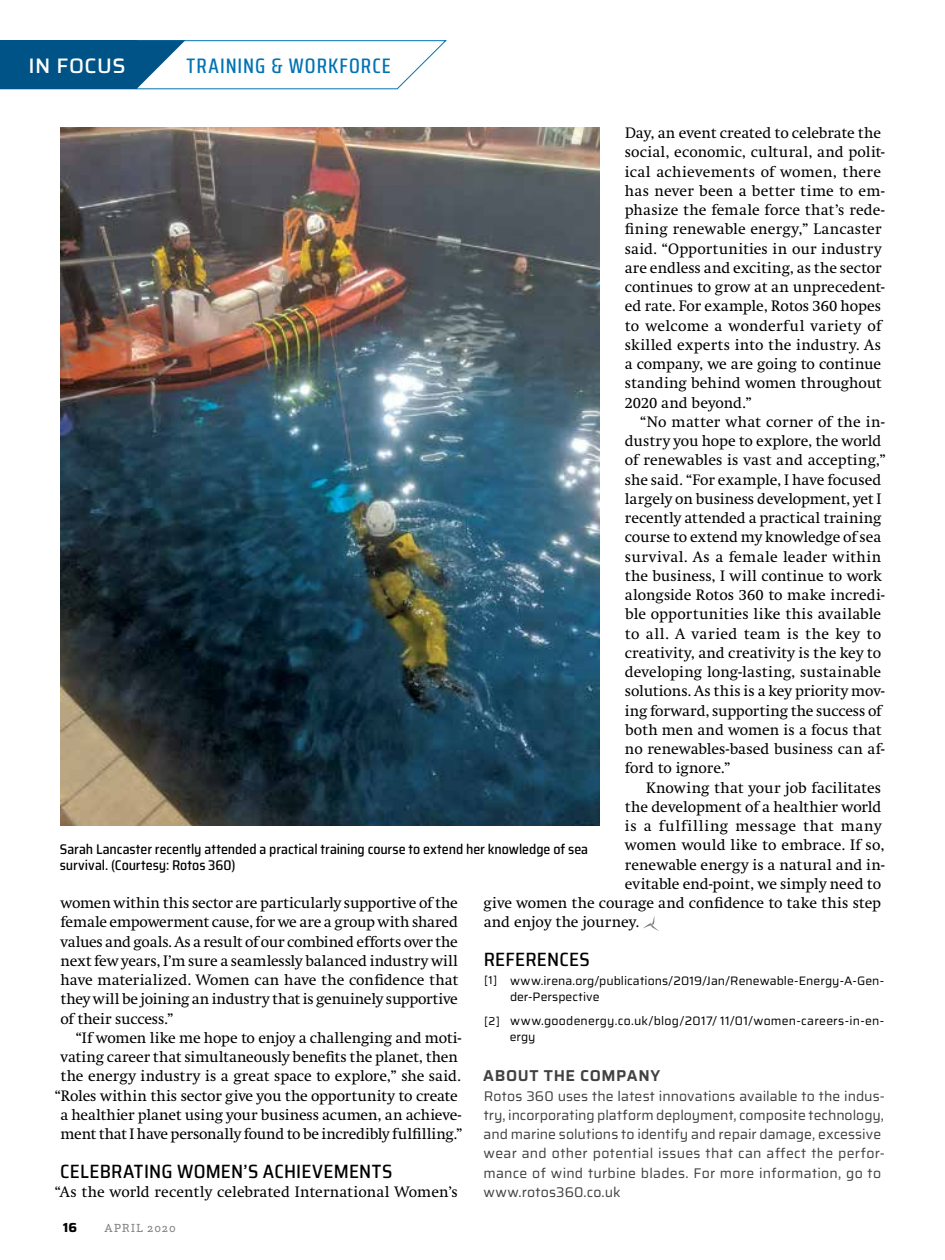
<style>
.page{position:relative;width:945px;height:1260px;background:#fff}
.page>*{position:absolute;margin:0;border:0;box-sizing:border-box;transform-origin:0 0}
.t1{font:500 21px "Saira Condensed";letter-spacing:.05em;color:#0073b3}
.t2{font:500 21px "Saira";letter-spacing:.025em;color:#fff}
.t3{font:500 semi-condensed 19.25px "Saira";letter-spacing:.01em;color:#000}
.t4{font:15.75px/19.2px "Swift";color:#000}
.t5{font:15.75px "Swift";letter-spacing:.035em;color:#000}
.t6{font:600 15.75px "Saira";letter-spacing:.04em;color:#414042}
.t7{font:14px/19.2px "Saira";letter-spacing:.01em;color:#414042}
.t8{font:500 semi-condensed 14px/15.8px "Saira";color:#000}
.t9{font:700 13.12px "Saira";color:#000}
.t10{font:12.25px/15.8px "Saira";letter-spacing:.015em;color:#000}
.t11{font:12.25px "Questa Slab";letter-spacing:.07em;color:#808285}
.s1{font-size:11.38px}
</style>
<div class="page">
<svg style="left:643px;top:916px;width:16px;height:15px"></svg>
<img style="left:60px;top:128px;width:540px;height:698px">
<svg style="left:0;top:40px;width:447px;height:50px"></svg>
<h1 class="t2" style="left:29px;top:50px;width:98px">IN FOCUS</h1>
<h1 class="t1" style="left:187px;top:50px;width:206px">TRAINING &amp; WORKFORCE</h1>
<p class="t4" style="left:624px;top:124px;width:262px">Day, an event created to celebrate the social, economic, cultural, and polit&shy;ical achievements of women, there has never been a better time to em&shy;phasize the female force that’s rede&shy;fining renewable energy,” Lancaster said. “Opportunities in our industry are endless and exciting, as the sector continues to grow at an unprecedent&shy;ed rate. For example, Rotos 360 hopes to welcome a wonderful variety of skilled experts into the industry. As a company, we are going to continue standing behind women throughout 2020 and beyond.”</p>
<p class="t4" style="left:625px;top:412px;width:263px;text-indent:15px">“No matter what corner of the in&shy;dustry you hope to explore, the world of renewables is vast and accepting,” she said. “For example, I have focused largely on business development, yet I recently attended a practical training course to extend my knowledge of sea survival. As a female leader within the business, I will continue to work alongside Rotos 360 to make incredi&shy;ble opportunities like this available to all. A varied team is the key to creativity, and creativity is the key to developing long-lasting, sustainable solutions. As this is a key priority mov&shy;ing forward, supporting the success of both men and women is a focus that no renewables-based business can af&shy;ford to ignore.”</p>
<p class="t4" style="left:646px;top:778px;width:237px">Knowing that your job facilitates</p>
<p class="t4" style="left:625px;top:797px;width:258px">the development of a healthier world</p>
<p class="t5" style="left:625px;top:818px;width:258px">is a fulfilling message that many</p>
<p class="t4" style="left:625px;top:836px;width:261px">women would like to embrace. If so,</p>
<p class="t4" style="left:625px;top:855px;width:261px">renewable energy is a natural and in-</p>
<p class="t4" style="left:625px;top:874px;width:258px">evitable end-point, we simply need to</p>
<p class="t4" style="left:484px;top:894px;width:399px">give women the courage and confidence to take this step</p>
<p class="t4" style="left:484px;top:913px;width:157px">and enjoy the journey.</p>
<p class="t3" style="left:484px;top:945px;width:108px">REFERENCES</p>
<p class="t10" style="left:510px;top:973px;width:376px;text-indent:-26px"><span class="s1">[1]</span> www.irena.org/publications/2019/Jan/Renewable-Energy-A-Gen&shy;der-Perspective</p>
<p class="t10" style="left:510px;top:1013px;width:376px;text-indent:-26px"><span class="s1">[2]</span> www.goodenergy.co.uk/blog/2017/ 11/01/women-careers-in-en&shy;ergy</p>
<p class="t6" style="left:483px;top:1064px;width:179px">ABOUT THE COMPANY</p>
<p class="t7" style="left:484px;top:1086px;width:403px">Rotos 360 uses the latest innovations available to the indus&shy;try, incorporating platform deployment, composite technology, and marine solutions to identify and repair damage, excessive wear and other potential issues that can affect the perfor&shy;mance of wind turbine blades. For more information, go to www.rotos360.co.uk</p>
<p class="t8" style="left:60px;top:841px;width:530px">Sarah Lancaster recently attended a practical training course to extend her knowledge of sea survival. (Courtesy: Rotos 360)</p>
<p class="t4" style="left:60px;top:894px;width:400px;text-align:justify">women within this sector are particularly supportive of the female empowerment cause, for we are a group with shared values and goals. As a result of our combined efforts over the next few years, I’m sure a seamlessly balanced industry will have materialized. Women can have the confidence that they will be joining an industry that is genuinely supportive of their success.”</p>
<p class="t4" style="left:75px;top:1028px;width:387px">“If women like me hope to enjoy a challenging and moti-</p>
<p class="t4" style="left:61px;top:1048px;width:399px">vating career that simultaneously benefits the planet, then</p>
<p class="t4" style="left:60px;top:1067px;width:402px">the energy industry is a great space to explore,” she said.</p>
<p class="t4" style="left:54px;top:1086px;width:405px">“Roles within this sector give you the opportunity to create</p>
<p class="t4" style="left:60px;top:1105px;width:402px">a healthier planet using your business acumen, an achieve-</p>
<p class="t4" style="left:61px;top:1125px;width:404px">ment that I have personally found to be incredibly fulfilling.”</p>
<p class="t3" style="left:60px;top:1156px;width:334px">CELEBRATING WOMEN’S ACHIEVEMENTS</p>
<p class="t4" style="left:54px;top:1182px;width:405px">“As the world recently celebrated International Women’s</p>
<p class="t9" style="left:63px;top:1218px;width:16px">16</p>
<p class="t11" style="left:104px;top:1220px;width:73px">APRIL 2020</p>
</div>
